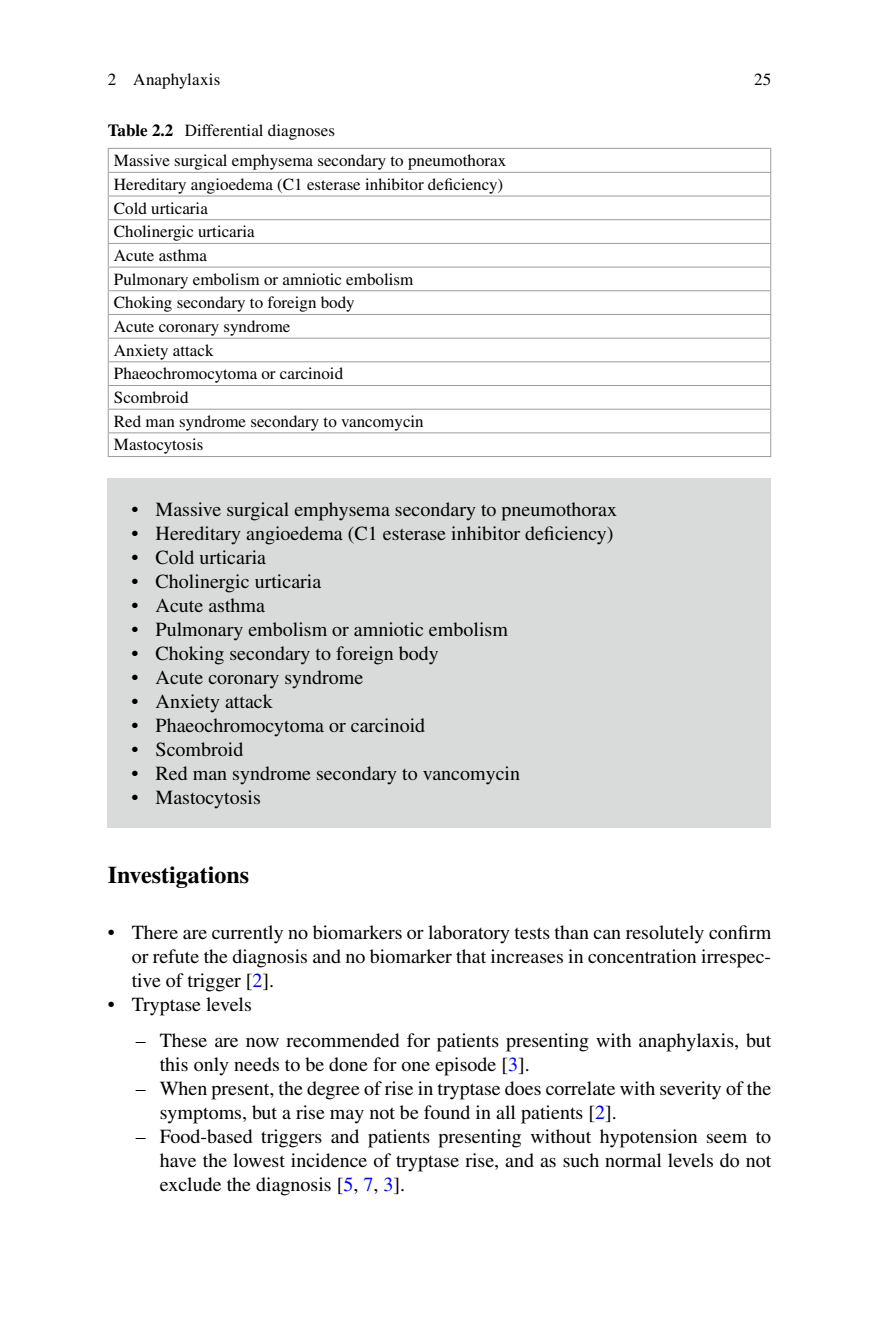
<style>
.page{position:relative;width:879px;height:1333px;background:#fff}
.page>*{position:absolute;margin:0;border:0;box-sizing:border-box;transform-origin:0 0}
.t1{font:700 24px "Wtnrdv Times";color:#000}
.t2{font:20px/24px "Gntmnv Times";color:#000;text-align:justify}
.t3{font:17px/23.6px "Gntmnv Times";color:#000}
.s1{font-family:"Wtnrdv Times";font-weight:700}
.s2{color:#0000fa}
</style>
<div class="page">
<div style="left:108px;top:478px;width:663px;height:349px;background:#d9dada"></div>
<hr style="left:108px;top:148px;width:663px;height:1px;background:#9c9c9c">
<hr style="left:108px;top:172px;width:663px;height:1px;background:#9c9c9c">
<hr style="left:108px;top:195px;width:663px;height:1px;background:#9c9c9c">
<hr style="left:108px;top:219px;width:663px;height:1px;background:#9c9c9c">
<hr style="left:108px;top:243px;width:663px;height:1px;background:#9c9c9c">
<hr style="left:108px;top:266px;width:663px;height:1px;background:#9c9c9c">
<hr style="left:108px;top:290px;width:663px;height:1px;background:#9c9c9c">
<hr style="left:108px;top:314px;width:663px;height:1px;background:#9c9c9c">
<hr style="left:108px;top:337px;width:663px;height:1px;background:#9c9c9c">
<hr style="left:108px;top:361px;width:663px;height:1px;background:#9c9c9c">
<hr style="left:108px;top:385px;width:663px;height:1px;background:#9c9c9c">
<hr style="left:108px;top:408px;width:663px;height:1px;background:#9c9c9c">
<hr style="left:108px;top:432px;width:663px;height:1px;background:#9c9c9c">
<svg style="left:108px;top:149px;width:1px;height:307px"></svg>
<svg style="left:770px;top:149px;width:1px;height:307px"></svg>
<hr style="left:108px;top:456px;width:663px;height:1px;background:#9c9c9c">
<p class="t3" style="left:108px;top:69px;width:114px">2 Anaphylaxis</p>
<p class="t3" style="left:114px;top:116px;width:394px;line-height:30.6px;text-indent:-6px"><span class="s1">Table 2.2</span> Differential diagnoses<br>Massive surgical emphysema secondary to pneumothorax</p>
<p class="t3" style="left:114px;top:174px;width:391px">Hereditary angioedema (C1 esterase inhibitor deficiency)<br>Cold urticaria<br>Cholinergic urticaria<br>Acute asthma<br>Pulmonary embolism or amniotic embolism<br>Choking secondary to foreign body<br>Acute coronary syndrome<br>Anxiety attack<br>Phaeochromocytoma or carcinoid<br>Scombroid<br>Red man syndrome secondary to vancomycin<br>Mastocytosis</p>
<p class="t2" style="left:132px;top:499px;width:487px">• Massive surgical emphysema secondary to pneumothorax</p>
<p class="t2" style="left:132px;top:523px;width:483px">• Hereditary angioedema (C1 esterase inhibitor deficiency)</p>
<p class="t2" style="left:132px;top:547px;width:136px">• Cold urticaria</p>
<p class="t2" style="left:132px;top:571px;width:191px">• Cholinergic urticaria</p>
<p class="t2" style="left:132px;top:595px;width:135px">• Acute asthma</p>
<p class="t2" style="left:132px;top:619px;width:378px">• Pulmonary embolism or amniotic embolism</p>
<p class="t2" style="left:132px;top:643px;width:309px">• Choking secondary to foreign body</p>
<p class="t2" style="left:132px;top:667px;width:233px">• Acute coronary syndrome</p>
<p class="t2" style="left:132px;top:691px;width:143px">• Anxiety attack</p>
<p class="t2" style="left:132px;top:715px;width:295px">• Phaeochromocytoma or carcinoid</p>
<p class="t2" style="left:132px;top:739px;width:113px">• Scombroid</p>
<p class="t2" style="left:132px;top:763px;width:390px">• Red man syndrome secondary to vancomycin</p>
<p class="t2" style="left:132px;top:787px;width:131px">• Mastocytosis</p>
<p class="t3" style="left:754px;top:69px;width:19px">25</p>
<p class="t1" style="left:108px;top:865px;width:143px">Investigations</p>
<p class="t2" style="left:132px;top:921px;width:641px;text-indent:-24px">• There are currently no biomarkers or laboratory tests than can resolutely confirm or refute the diagnosis and no biomarker that increases in concentration irrespec&shy;tive of trigger [ <span class="s2">2</span> ].</p>
<p class="t2" style="left:108px;top:993px;width:146px">• Tryptase levels</p>
<p class="t2" style="left:160px;top:1029px;width:613px;text-indent:-24px">– These are now recommended for patients presenting with anaphylaxis, but this only needs to be done for one episode [ <span class="s2">3</span> ].</p>
<p class="t2" style="left:160px;top:1077px;width:613px;text-indent:-24px">– When present, the degree of rise in tryptase does correlate with severity of the symptoms, but a rise may not be found in all patients [ <span class="s2">2</span> ].</p>
<p class="t2" style="left:160px;top:1125px;width:613px;text-indent:-24px">– Food-based triggers and patients presenting without hypotension seem to have the lowest incidence of tryptase rise, and as such normal levels do not exclude the diagnosis [ <span class="s2">5</span> , <span class="s2">7</span> , <span class="s2">3</span> ].</p>
</div>
